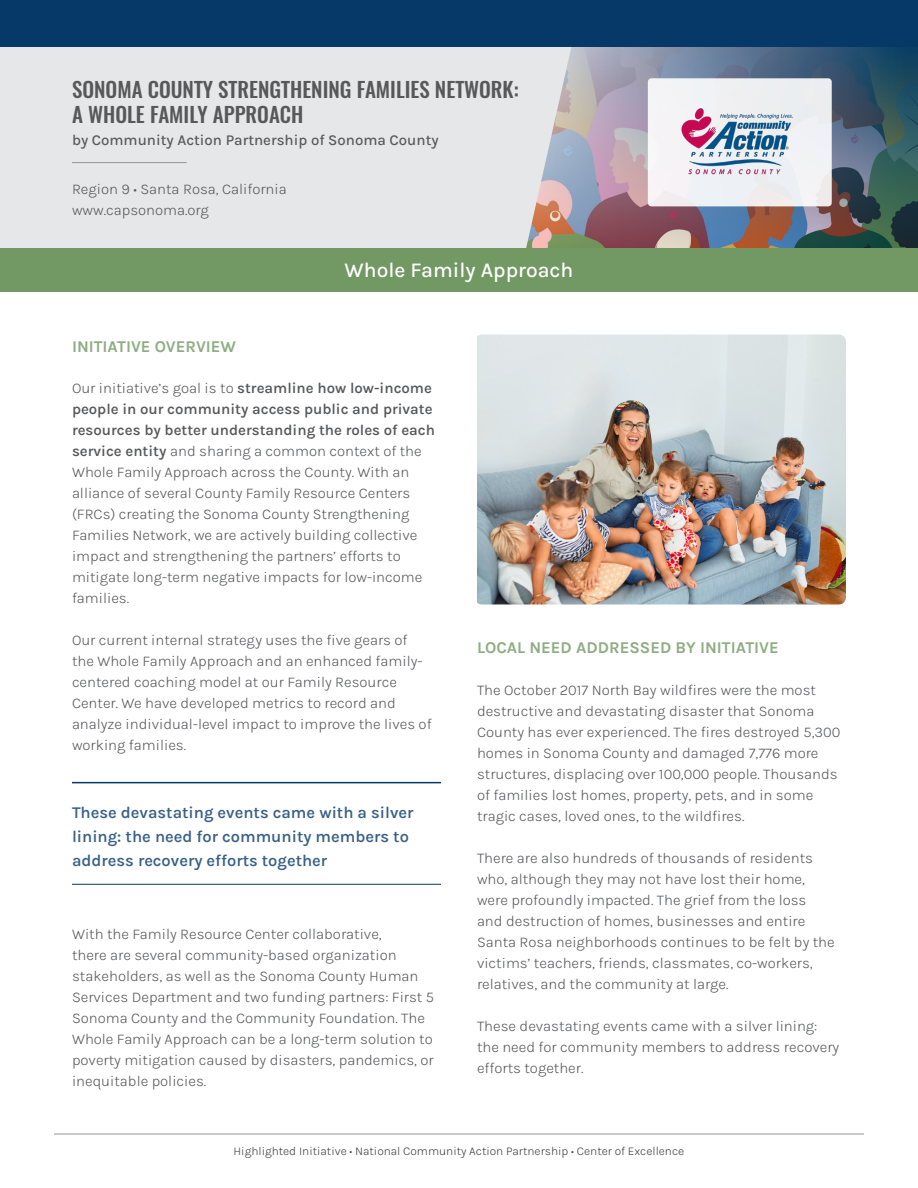
<style>
.page{position:relative;width:918px;height:1188px;background:#fff}
.page>*{position:absolute;margin:0;border:0;box-sizing:border-box;transform-origin:0 0}
.t1{font:500 21px/25.2px "Oswald";color:#57585a}
.Subhead{font:500 21px "Karla";color:#fff}
.Call_out{font:600 16.5px/24px "Karla";color:#386086}
.Body{font:700 16.5px "Karla";color:#8ead82}
.Body_Subhead{font:700 16.5px "Karla";color:#8ead82}
.Body-2{font:300 15px/21px "Karla";color:#57585a}
.Subhead-2{font:500 15px "Karla";color:#57585a}
.t2{font:300 12px "Karla";color:#3e3e3f}
.s1{font-weight:600}
</style>
<div class="page">
<hr style="left:54px;top:1134px;width:810px;height:1px;background:#939598">
<svg style="left:573px;top:47px;width:345px;height:201px;background:#6c717f"></svg>
<div style="left:0;top:47px;width:573px;height:201px;background:#e6e7e9"></div>
<hr style="left:72px;top:162px;width:115px;height:1px;background:#939598">
<div style="left:0;top:248px;width:918px;height:43px;background:#729963"></div>
<div style="left:648px;top:78px;width:184px;height:128px;background:#f0f2f5;border-radius:4px"></div>
<img style="left:681px;top:108px;width:112px;height:67px">
<div style="left:0;top:0;width:918px;height:47px;background:#063868"></div>
<img style="left:477px;top:334px;width:369px;height:270px">
<hr style="left:72px;top:782px;width:369px;height:1px;background:#063868">
<hr style="left:72px;top:884px;width:369px;height:1px;background:#063868">
<p class="t1" style="left:72px;top:77px;width:448px">SONOMA COUNTY STRENGTHENING FAMILIES NETWORK:<br>A WHOLE FAMILY APPROACH</p>
<p class="Subhead-2" style="left:72px;top:130px;width:368px">by Community Action Partnership of Sonoma County</p>
<p class="Body-2" style="left:72px;top:178px;width:216px">Region 9 • Santa Rosa, California</p>
<p class="Body-2" style="left:72px;top:199px;width:138px">www.capsonoma.org</p>
<p class="Subhead" style="left:345px;top:257px;width:230px">Whole Family Approach</p>
<p class="Body_Subhead" style="left:72px;top:336px;width:166px">INITIATIVE OVERVIEW</p>
<p class="Body-2" style="left:72px;top:377px;width:364px">Our initiative’s goal is to <span class="s1">streamline how low-income people in our community access public and private resources by better understanding the roles of each service entity</span> and sharing a common context of the Whole Family Approach across the County. With an alliance of several County Family Resource Centers (FRCs) creating the Sonoma County Strengthening Families Network, we are actively building collective impact and strengthening the partners’ efforts to mitigate long-term negative impacts for low-income families.</p>
<p class="Body-2" style="left:72px;top:629px;width:361px">Our current internal strategy uses the five gears of the Whole Family Approach and an enhanced family&shy;centered coaching model at our Family Resource Center. We have developed metrics to record and analyze individual-level impact to improve the lives of working families.</p>
<p class="Call_out" style="left:72px;top:800px;width:343px">These devastating events came with a silver lining: the need for community members to address recovery efforts together</p>
<p class="Body-2" style="left:72px;top:923px;width:364px">With the Family Resource Center collaborative,<br>there are several community-based organization stakeholders, as well as the Sonoma County Human Services Department and two funding partners: First 5<br>Sonoma County and the Community Foundation. The Whole Family Approach can be a long-term solution to poverty mitigation caused by disasters, pandemics, or inequitable policies.</p>
<p class="Body" style="left:477px;top:637px;width:303px">LOCAL NEED ADDRESSED BY INITIATIVE</p>
<p class="Body-2" style="left:477px;top:679px;width:365px">The October 2017 North Bay wildfires were the most destructive and devastating disaster that Sonoma County has ever experienced. The fires destroyed 5,300 homes in Sonoma County and damaged 7,776 more structures, displacing over 100,000 people. Thousands of families lost homes, property, pets, and in some tragic cases, loved ones, to the wildfires.</p>
<p class="Body-2" style="left:477px;top:847px;width:359px">There are also hundreds of thousands of residents who, although they may not have lost their home, were profoundly impacted. The grief from the loss and destruction of homes, businesses and entire Santa Rosa neighborhoods continues to be felt by the victims’ teachers, friends, classmates, co-workers, relatives, and the community at large.</p>
<p class="Body-2" style="left:477px;top:1015px;width:364px">These devastating events came with a silver lining: the need for community members to address recovery efforts together.</p>
<p class="t2" style="left:234px;top:1143px;width:452px">Highlighted Initiative • National Community Action Partnership • Center of Excellence</p>
</div>
